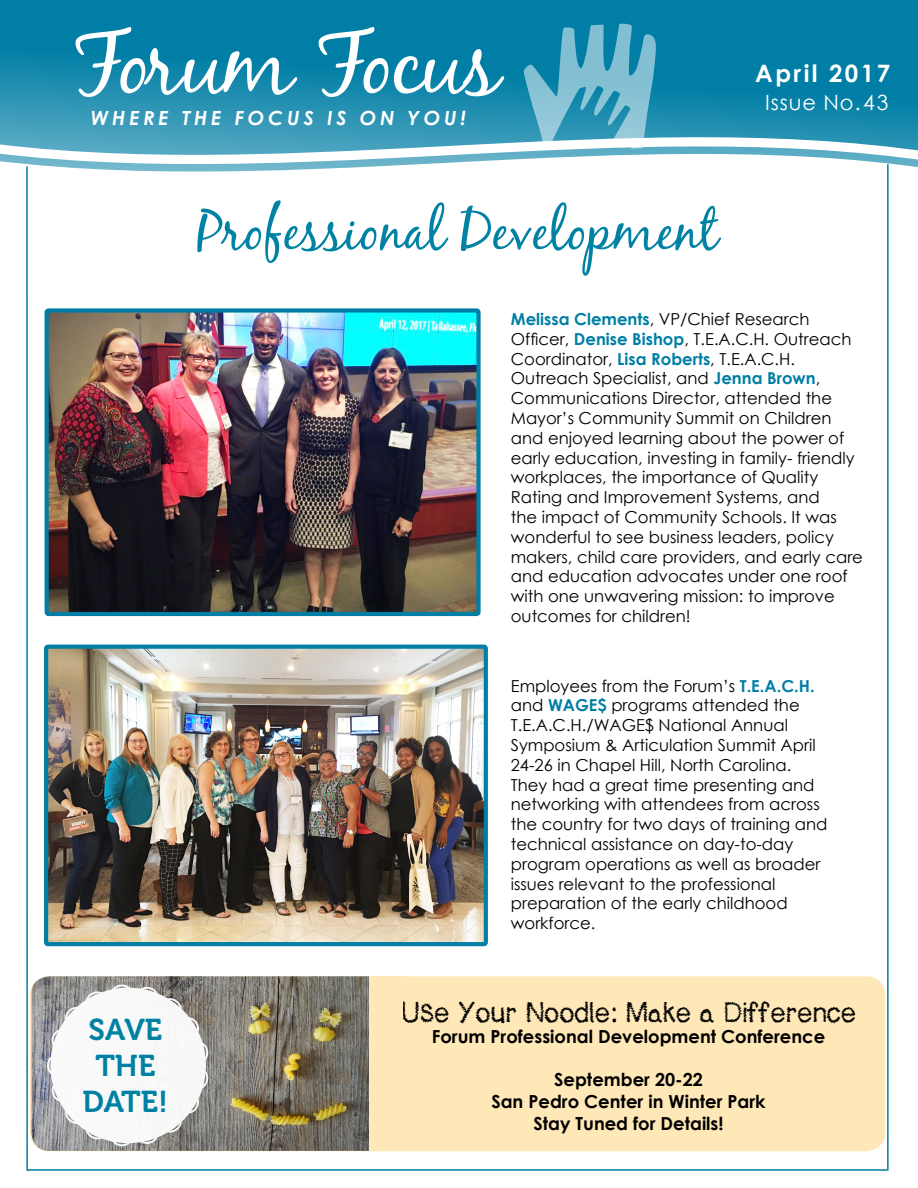
<style>
.page{position:relative;width:918px;height:1188px;background:#fff}
.page>*{position:absolute;margin:0;border:0;box-sizing:border-box;transform-origin:0 0}
.t1{font:88.5px "Black Jack";letter-spacing:-.03em;color:#fff}
.t2{font:55.5px "Black Jack";color:#0082a4}
.t3{font:30px "Museo 700";color:#0081a3}
.t4{font:28.5px "KB Noodle Monster";color:#000}
.t5{font:700 24px "Century Gothic";letter-spacing:.1em;color:#fff}
.t6{font:21px "Century Gothic";letter-spacing:.04em;color:#fff}
.t7{font:italic 700 19.5px "Century Gothic";letter-spacing:.2em;color:#fff}
.t8{font:700 18px "Century Gothic";color:#000}
.t9{font:16.5px/19.8px "Century Gothic";color:#000}
.s1{font-weight:700;color:#007ea5}
</style>
<div class="page">
<div style="left:30px;top:976px;width:855px;height:175px;background:#ffe8b7;border-radius:19px"></div>
<img style="left:50px;top:313px;width:426px;height:298px">
<div style="left:45px;top:308px;width:436px;height:308px;border:4px solid #007ea5;border-radius:2px"></div>
<img style="left:49px;top:650px;width:434px;height:291px">
<div style="left:44px;top:645px;width:444px;height:301px;border:4px solid #007ea5;border-radius:2px"></div>
<img style="left:32px;top:976px;width:337px;height:175px">
<svg style="left:47px;top:984px;width:162px;height:163px;background:#dcdcdb"></svg>
<svg style="left:0;top:0;width:918px;height:172px;background:#3096b5"></svg>
<svg style="left:523px;top:20px;width:134px;height:136px;background:#58aac3"></svg>
<hr style="left:26px;top:166px;width:2px;height:1005px;background:#007ea5">
<hr style="left:887px;top:164px;width:2px;height:1007px;background:#007ea5">
<hr style="left:27px;top:1169px;width:860px;height:2px;background:#007ea5">
<p class="t1" style="left:73px;top:9px;width:429px">Forum Focus</p>
<p class="t7" style="left:91px;top:103px;width:377px">WHERE THE FOCUS IS ON YOU!</p>
<p class="t5" style="left:755px;top:55px;width:136px">April 2017</p>
<p class="t6" style="left:765px;top:88px;width:125px">Issue No.43</p>
<p class="t2" style="left:197px;top:197px;width:522px">Professional Development</p>
<p class="t9" style="left:511px;top:309px;width:354px"><span class="s1">Melissa Clements</span>, VP/Chief Research Officer, <span class="s1">Denise Bishop</span>, T.E.A.C.H. Outreach Coordinator, <span class="s1">Lisa Roberts</span>, T.E.A.C.H.<br>Outreach Specialist, and <span class="s1">Jenna Brown</span>, Communications Director, attended the Mayor’s Community Summit on Children and enjoyed learning about the power of early education, investing in family- friendly workplaces, the importance of Quality Rating and Improvement Systems, and<br>the impact of Community Schools. It was wonderful to see business leaders, policy makers, child care providers, and early care and education advocates under one roof with one unwavering mission: to improve outcomes for children!</p>
<p class="t3" style="left:89px;top:1013px;width:75px">SAVE</p>
<p class="t3" style="left:95px;top:1049px;width:62px">THE</p>
<p class="t3" style="left:83px;top:1085px;width:87px">DATE!</p>
<p class="t9" style="left:511px;top:676px;width:318px">Employees from the Forum’s <span class="s1">T.E.A.C.H. </span>and <span class="s1">WAGE$</span> programs attended the T.E.A.C.H./WAGE$ National Annual Symposium &amp; Articulation Summit April 24-26 in Chapel Hill, North Carolina.<br>They had a great time presenting and networking with attendees from across the country for two days of training and technical assistance on day-to-day program operations as well as broader issues relevant to the professional preparation of the early childhood workforce.</p>
<p class="t4" style="left:401px;top:999px;width:457px">Use Your Noodle: Make a Difference</p>
<p class="t8" style="left:432px;top:1023px;width:395px">Forum Professional Development Conference</p>
<p class="t8" style="left:554px;top:1066px;width:150px">September 20-22</p>
<p class="t8" style="left:491px;top:1088px;width:276px">San Pedro Center in Winter Park</p>
<p class="t8" style="left:534px;top:1109px;width:192px">Stay Tuned for Details!</p>
</div>
